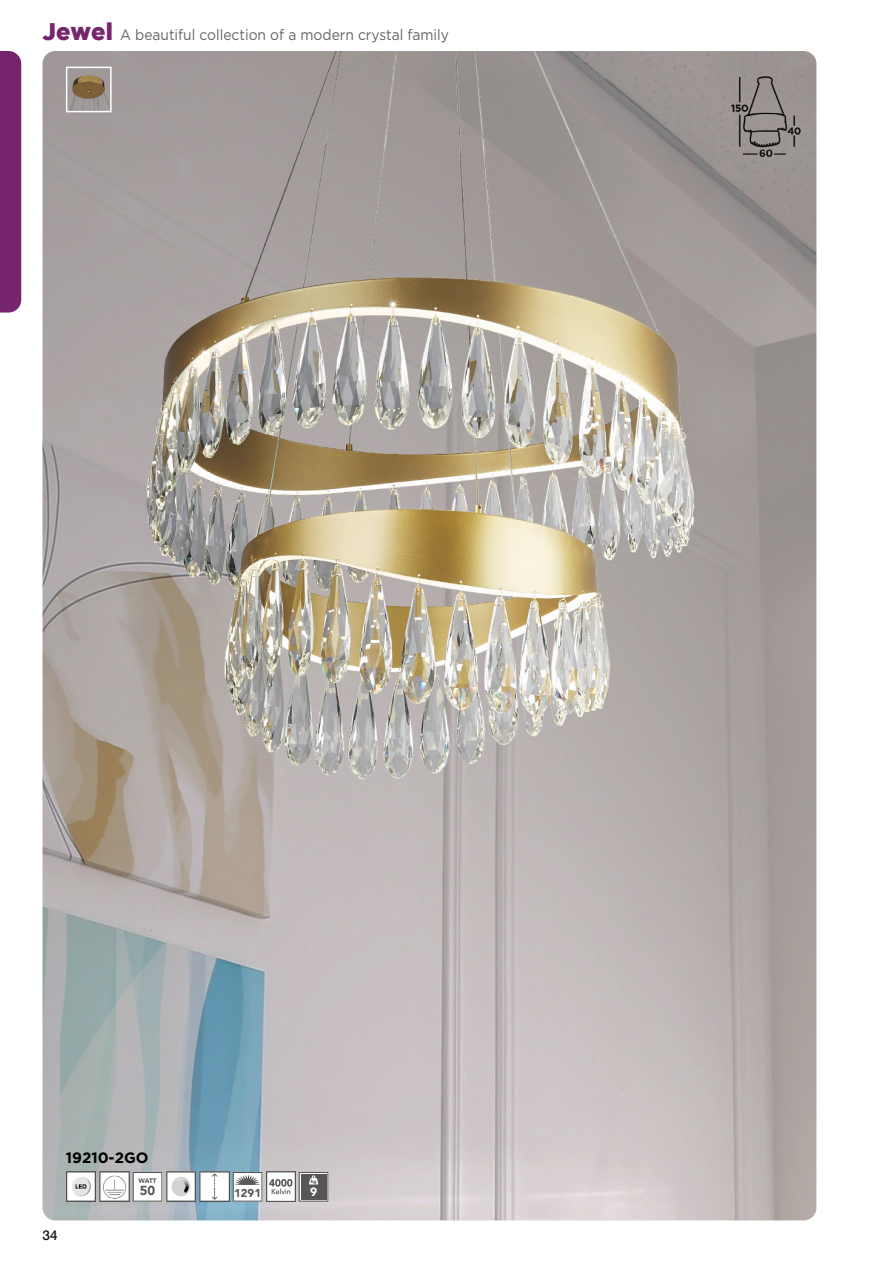
<style>
.page{position:relative;width:893px;height:1263px;background:#fff}
.page>*{position:absolute;margin:0;border:0;box-sizing:border-box;transform-origin:0 0}
.t1{font:15px "Gotham";color:#636466;scale:.92 1}
.t2{font:700 15px "Gotham";color:#000}
.t3{font:500 13.5px "Helvetica Neue";color:#141414}
.t4{font:900 13.05px "Avenir";color:#575756}
.t5{font:900 11.85px "Avenir";color:#fff}
.t6{font:900 11.4px "Avenir";color:#585756}
.t7{font:900 6.6px "Avenir";color:#575756}
.t8{font:900 4.8px "Avenir";color:#575655}
.s1{font-weight:900;font-size:24px;color:#76256d}
</style>
<div class="page">
<div style="left:0;top:51px;width:21px;height:262px;background:#76256d"></div>
<img style="left:43px;top:51px;width:773px;height:1169px">
<img style="left:69px;top:70px;width:40px;height:39px">
<div style="left:66px;top:67px;width:46px;height:45px;border:2px solid #fff"></div>
<img style="left:66px;top:1172px;width:30px;height:30px">
<img style="left:99px;top:1172px;width:30px;height:30px">
<svg style="left:133px;top:1172px;width:29px;height:30px"></svg>
<img style="left:166px;top:1172px;width:30px;height:30px">
<img style="left:199px;top:1172px;width:30px;height:30px">
<svg style="left:233px;top:1172px;width:29px;height:30px"></svg>
<img style="left:266px;top:1172px;width:30px;height:30px">
<svg style="left:299px;top:1172px;width:29px;height:30px"></svg>
<img style="left:732px;top:51px;width:68px;height:107px">
<p class="t1" style="left:43px;top:26px;width:443px"><span class="s1">Jewel</span> A beautiful collection of a modern crystal family</p>
<p class="t2" style="left:66px;top:1148px;width:84px">19210-2GO</p>
<p class="t7" style="left:138px;top:1175px;width:20px">WATT</p>
<p class="t4" style="left:140px;top:1179px;width:17px">50</p>
<p class="t6" style="left:234px;top:1183px;width:28px">1291</p>
<p class="t5" style="left:310px;top:1181px;width:9px">9</p>
<p class="t8" style="left:311px;top:1177px;width:7px">kg</p>
<p class="t3" style="left:43px;top:1224px;width:17px">34</p>
</div>
